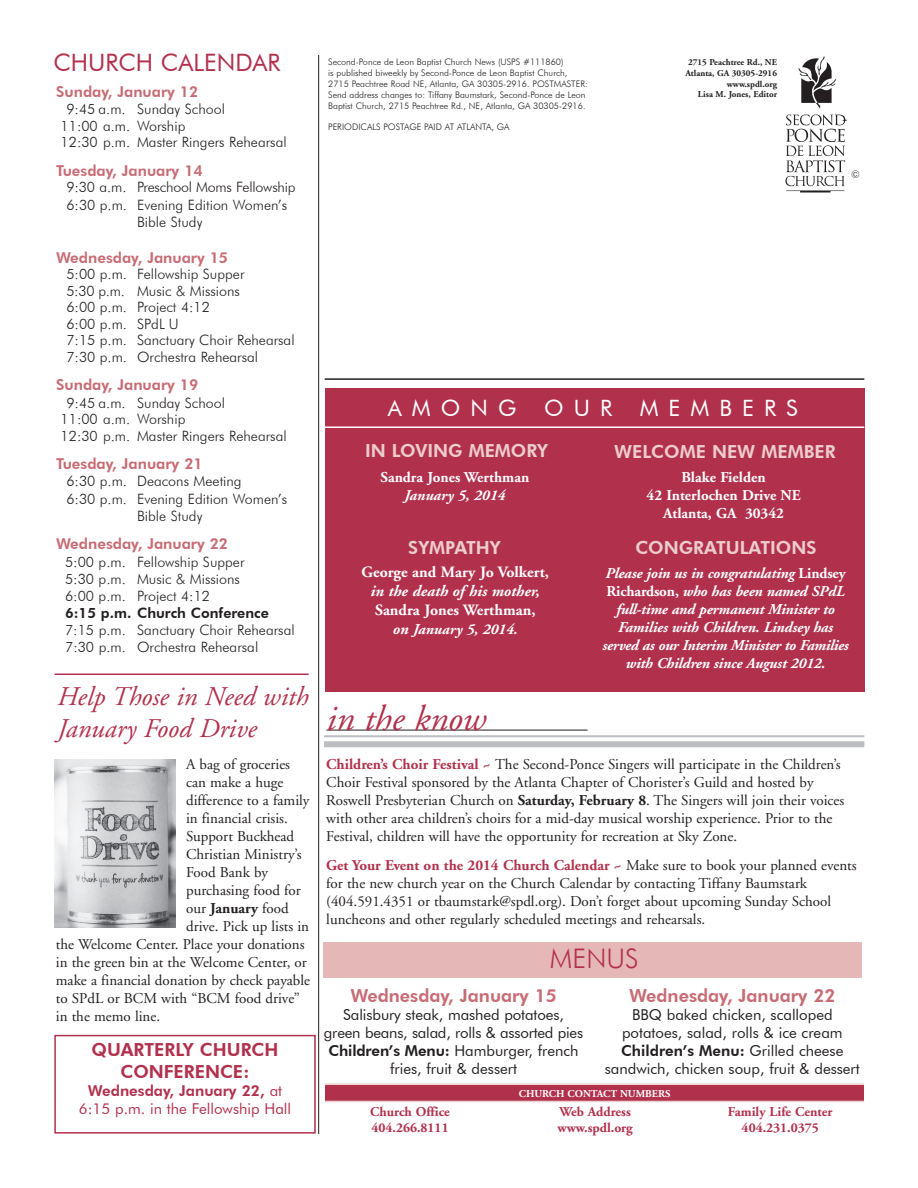
<style>
.page{position:relative;width:918px;height:1188px;background:#fff}
.page>*{position:absolute;margin:0;border:0;box-sizing:border-box;transform-origin:0 0}
.t1{font:italic 36px "Adobe Garamond";color:#b1314d}
.t2{font:italic 27px/32.4px "Adobe Garamond";color:#b1314d}
.t3{font:300 27px "Futura BT";color:#b1314d}
.t4{font:24px "Futura BT";color:#b1314d}
.t5{font:22.5px "Futura BT";letter-spacing:.45em;color:#fff}
.t6{font:800 18px "Futura BT";color:#c76c74}
.t7{font:800 18px "Futura BT";color:#edcdcd}
.t8{font:800 18px/21.6px "Futura BT";color:#b1314d}
.t9{font:800 18px "Futura BT";letter-spacing:.095em;color:#edcdcd}
.t10{font:700 15.75px "Adobe Garamond";color:#fff}
.t11{font:italic 700 15.75px "Adobe Garamond";color:#fff}
.t12{font:15px/18px "Adobe Garamond";color:#231f20}
.t13{font:15px/18px "Futura BT";color:#231f20;text-align:center}
.t14{font:italic 700 15px/18px "Adobe Garamond";letter-spacing:-.01em;color:#fff;text-align:center}
.t15{font:800 15px "Futura BT";color:#c76c74}
.t16{font:700 15px/18px "Adobe Garamond";color:#fff;text-align:center}
.t17{font:15px/18px "Futura BT";color:#b1314d;text-align:center}
.t18{font:300 14.25px/16.5px "Futura BT";color:#231f20}
.t19{font:800 14.25px "Futura BT";color:#231f20}
.t20{font:700 13.5px/16.2px "Adobe Garamond";color:#b1314d}
.t21{font:700 10.5px "Adobe Garamond";color:#fff}
.t22{font:300 10.5px "Futura BT";color:#231f20}
.t23{font:300 9px/10.8px "Futura BT";color:#231f20}
.t24{font:700 9px/10.8px "Adobe Garamond";color:#231f20;text-align:right}
.s1{font-weight:700}
.s2{font-weight:800}
.s3{font-size:15.75px}
.s4{font-style:normal}
.s5{font-weight:700;color:#b1314d}
</style>
<div class="page">
<hr style="left:318px;top:55px;width:1px;height:1079px;background:#231f20">
<hr style="left:325px;top:378px;width:539px;height:2px;background:#231f20">
<img style="left:785px;top:56px;width:62px;height:137px">
<div style="left:325px;top:1085px;width:539px;height:16px;background:#b1314d"></div>
<hr style="left:325px;top:1083px;width:539px;height:2px;background:#edcdcd">
<hr style="left:325px;top:1101px;width:539px;height:1px;background:#edcdcd">
<div style="left:54px;top:1035px;width:262px;height:99px;border:2px solid #b1314d"></div>
<div style="left:324px;top:942px;width:538px;height:36px;background:#e5b7b6"></div>
<svg style="left:324px;top:737px;width:540px;height:1px"></svg>
<div style="left:324px;top:741px;width:540px;height:6px;background:#bcbdc0"></div>
<hr style="left:324px;top:735px;width:540px;height:2px;background:#bcbdc0">
<hr style="left:326px;top:730px;width:262px;height:1px;background:#231f20">
<div style="left:325px;top:388px;width:539px;height:304px;background:#b1314d"></div>
<hr style="left:323px;top:427px;width:541px;height:1px;background:#fff">
<hr style="left:55px;top:674px;width:254px;height:1px;background:#b1314d">
<img style="left:54px;top:760px;width:121px;height:168px">
<h3 class="t4" style="left:54px;top:47px;width:224px">Church Calendar</h3>
<p class="t15" style="left:56px;top:83px;width:144px">Sunday, January 12</p>
<p class="t18" style="left:61px;top:101px;width:228px;text-indent:6px">9:45 a.m. Sunday School<br>11:00 a.m. Worship<br>12:30 p.m. Master Ringers Rehearsal</p>
<p class="t15" style="left:56px;top:161px;width:148px">Tuesday, January 14</p>
<p class="t18" style="left:66px;top:179px;width:231px">9:30 a.m. Preschool Moms Fellowship</p>
<p class="t18" style="left:66px;top:196px;width:222px">6:30 p.m. Evening Edition Women’s</p>
<p class="t18" style="left:137px;top:213px;width:67px">Bible Study</p>
<p class="t15" style="left:56px;top:248px;width:174px">Wednesday, January 15</p>
<p class="t18" style="left:66px;top:266px;width:230px">5:00 p.m. Fellowship Supper<br>5:30 p.m. Music &amp; Missions<br>6:00 p.m. Project 4:12<br>6:00 p.m. SPdLU<br>7:15 p.m. Sanctuary Choir Rehearsal<br>7:30 p.m. Orchestra Rehearsal</p>
<p class="t15" style="left:56px;top:376px;width:144px">Sunday, January 19</p>
<p class="t18" style="left:61px;top:394px;width:228px;text-indent:6px">9:45 a.m. Sunday School<br>11:00 a.m. Worship<br>12:30 p.m. Master Ringers Rehearsal</p>
<p class="t15" style="left:56px;top:455px;width:148px">Tuesday, January 21</p>
<p class="t18" style="left:66px;top:473px;width:177px">6:30 p.m. Deacons Meeting</p>
<p class="t18" style="left:66px;top:490px;width:222px">6:30 p.m. Evening Edition Women’s</p>
<p class="t18" style="left:137px;top:507px;width:67px">Bible Study</p>
<p class="t15" style="left:56px;top:535px;width:174px">Wednesday, January 22</p>
<p class="t18" style="left:65px;top:553px;width:181px;line-height:17.1px">5:00 p.m. Fellowship Supper<br>5:30 p.m. Music &amp; Missions<br>6:00 p.m. Project 4:12</p>
<p class="t19" style="left:65px;top:604px;width:205px">6:15 p.m. Church Conference</p>
<p class="t18" style="left:65px;top:621px;width:231px;line-height:17.1px">7:15 p.m. Sanctuary Choir Rehearsal<br>7:30 p.m. Orchestra Rehearsal</p>
<h2 class="t2" style="left:58px;top:681px;width:253px">Help Those in Need with<br>January Food Drive</h2>
<p class="t12" style="left:186px;top:756px;width:106px">A bag of groceries</p>
<p class="t12" style="left:186px;top:774px;width:99px">can make a huge</p>
<p class="t12" style="left:186px;top:792px;width:125px">difference to a family</p>
<p class="t12" style="left:186px;top:810px;width:103px">in financial crisis.</p>
<p class="t12" style="left:186px;top:828px;width:110px">Support Buckhead</p>
<p class="t12" style="left:186px;top:846px;width:117px">Christian Ministry’s</p>
<p class="t12" style="left:186px;top:864px;width:84px">Food Bank by</p>
<p class="t12" style="left:186px;top:882px;width:116px">purchasing food for</p>
<p class="t12" style="left:186px;top:900px;width:104px">our <span class="s1">January</span> food</p>
<p class="t12" style="left:186px;top:918px;width:125px">drive. Pick up lists in</p>
<p class="t12" style="left:56px;top:936px;width:250px">the Welcome Center. Place your donations</p>
<p class="t12" style="left:56px;top:954px;width:253px">in the green bin at the Welcome Center, or</p>
<p class="t12" style="left:56px;top:972px;width:256px">make a financial donation by check payable</p>
<p class="t12" style="left:56px;top:990px;width:246px">to SPdL or BCM with “BCM food drive”</p>
<p class="t12" style="left:56px;top:1008px;width:106px">in the memo line.</p>
<p class="t8" style="left:120px;top:1039px;width:160px;text-indent:-29px">Quarterly church confe</p>
<p class="t8" style="left:184px;top:1060px;width:24px">rence</p>
<p class="t8" style="left:244px;top:1060px;width:8px">:</p>
<p class="t17" style="left:79px;top:1081px;width:214px"><span class="s2">Wednesday, January 22,</span> at<br>6:15 p.m. in the Fellowship Hall</p>
<p class="t23" style="left:328px;top:57px;width:261px">Second-Ponce de Leon Baptist Church News (USPS #111860)<br>is published biweekly by Second-Ponce de Leon Baptist Church, 2715 Peachtree Road NE , Atlanta, GA 30305-2916. POSTMASTER:<br>Send address changes to: Tiffany Baumstark, Second-Ponce de Leon Baptist Church, 2715 Peachtree Rd., NE , Atlanta, GA 30305-2916.</p>
<p class="t23" style="left:328px;top:122px;width:11px">PERIO</p>
<p class="t23" style="left:352px;top:122px;width:159px">DI CALS POSTAGE PAI D at At lanta, GA</p>
<p class="t24" style="left:685px;top:57px;width:93px">2715 Peachtree Rd., NE<br>Atlanta, GA 30305-2916 www.spdl.org<br>Lisa M. Jones, Editor</p>
<p class="t22" style="left:851px;top:167px;width:10px">©</p>
<h3 class="t5" style="left:388px;top:394px;width:222px">amon G our</h3>
<h3 class="t5" style="left:640px;top:394px;width:157px">members</h3>
<p class="t7" style="left:365px;top:440px;width:183px">I n lovin g Memory</p>
<p class="t16" style="left:381px;top:469px;width:150px">Sandra Jones Werthman</p>
<p class="t14" style="left:405px;top:487px;width:102px">January 5, 2014</p>
<p class="t9" style="left:614px;top:441px;width:223px">welcome new member</p>
<p class="t16" style="left:647px;top:469px;width:156px">Blake Fielden<br>42 Interlochen Drive NE<br>Atlanta, GA 30342</p>
<p class="t7" style="left:408px;top:536px;width:92px">sympat hy</p>
<p class="t10" style="left:362px;top:564px;width:189px">George and Mary Jo Volkert,</p>
<p class="t11" style="left:371px;top:582px;width:171px">in the death of his mother,</p>
<p class="t10" style="left:375px;top:601px;width:162px">Sandra Jones Werthman,</p>
<p class="t14" style="left:393px;top:621px;width:126px"><span class="s3">on</span> January 5, 2014.</p>
<h1 class="t1" style="left:326px;top:699px;width:161px">in the know</h1>
<p class="t7" style="left:635px;top:536px;width:181px">congratulations</p>
<p class="t14" style="left:603px;top:565px;width:248px">Please join us in congratulating <span class="s4">Lindsey Richardson,</span> who has been named SPdL full-time and permanent Minister to Families with Children. Lindsey has served as our Interim Minister to Families with Children since August 2012.</p>
<p class="t12" style="left:326px;top:756px;width:520px"><span class="s5">Children’s Choir Festival ~</span> The Second-Ponce Singers will participate in the Children’s Choir Festival sponsored by the Atlanta Chapter of Chorister’s Guild and hosted by Roswell Presbyterian Church on <span class="s1">Saturday, February 8</span>. The Singers will join their voices with other area children’s choirs for a mid-day musical worship experience. Prior to the Festival, children will have the opportunity for recreation at Sky Zone.</p>
<p class="t12" style="left:326px;top:856px;width:532px"><span class="s5">Get Your Event on the 2014 Church Calendar ~</span> Make sure to book your planned events for the new church year on the Church Calendar by contacting Tiffany Baumstark (404.591.4351 or tbaumstark@spdl.org). Don’t forget about upcoming Sunday School luncheons and other regularly scheduled meetings and rehearsals.</p>
<h2 class="t3" style="left:550px;top:942px;width:90px">menuS</h2>
<p class="t6" style="left:350px;top:985px;width:208px">Wednesday, January 15</p>
<p class="t13" style="left:324px;top:1006px;width:261px">Salisbury steak, mashed potatoes, green beans, salad, rolls &amp; assorted pies <span class="s2">Children’s Menu:</span> Hamburger, french fries, fruit &amp; dessert</p>
<p class="t6" style="left:629px;top:985px;width:208px">Wednesday, January 22</p>
<p class="t13" style="left:605px;top:1006px;width:256px">BBQ baked chicken, scalloped potatoes, salad, rolls &amp; ice cream <span class="s2">Children’s Menu:</span> Grilled cheese sandwich, chicken soup, fruit &amp; dessert</p>
<p class="t21" style="left:519px;top:1088px;width:64px">Church Contact</p>
<p class="t21" style="left:620px;top:1088px;width:52px">Numbers</p>
<p class="t20" style="left:370px;top:1104px;width:81px">Church Office<br>404.266.8111</p>
<p class="t20" style="left:558px;top:1104px;width:77px">Web Address www.spdl.org</p>
<p class="t20" style="left:728px;top:1104px;width:106px;text-align:center">Family Life Center<br>404.231.0375</p>
</div>
